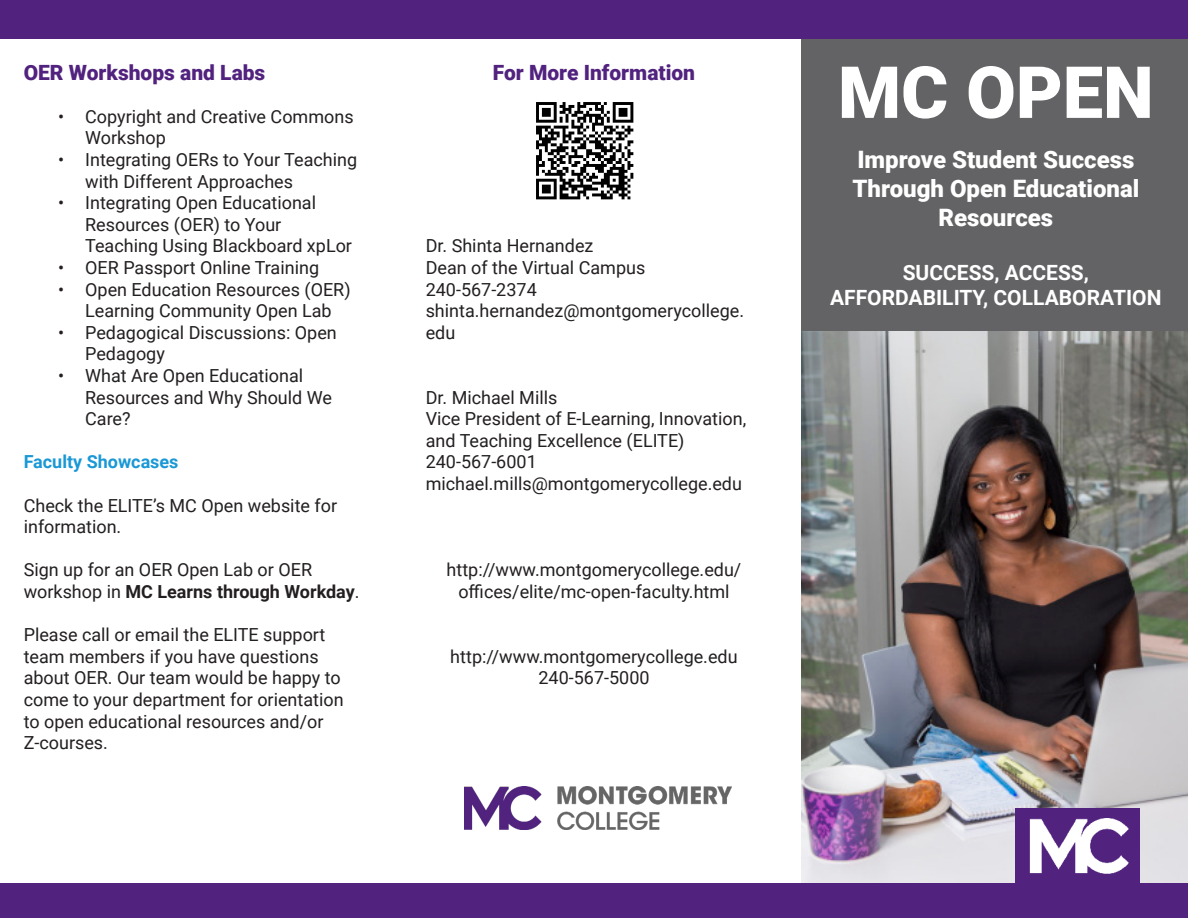
<style>
.page{position:relative;width:1188px;height:918px;background:#fff}
.page>*{position:absolute;margin:0;border:0;box-sizing:border-box;transform-origin:0 0}
.t1{font:900 72px "Roboto";color:#fff}
.t2{font:900 24px/28.8px "Roboto";color:#fff;text-align:center}
.t3{font:700 21px/25.2px "Roboto";color:#fff;text-align:center}
.t4{font:900 21px "Roboto";color:#52227f}
.t5{font:18px/21.6px "Roboto";color:#231f20}
.t6{font:700 18px "Roboto";color:#1a98d6}
.s1{font-weight:700}
</style>
<div class="page">
<img style="left:802px;top:331px;width:386px;height:553px">
<div style="left:802px;top:25px;width:386px;height:306px;background:#636366"></div>
<div style="left:0;top:0;width:1188px;height:39px;background:#52227f"></div>
<div style="left:0;top:884px;width:1188px;height:34px;background:#52227f"></div>
<img style="left:464px;top:786px;width:268px;height:44px">
<div style="left:1015px;top:808px;width:124px;height:84px;background:#52227f"></div>
<img style="left:1029px;top:819px;width:100px;height:55px">
<img style="left:536px;top:102px;width:98px;height:98px">
<p class="t4" style="left:24px;top:57px;width:243px">OER Workshops and Labs</p>
<p class="t5" style="left:85px;top:105px;width:270px;text-indent:-27px">• Copyright and Creative Commons<br>Workshop</p>
<p class="t5" style="left:85px;top:148px;width:274px;text-indent:-27px">• Integrating OERs to Your Teaching with Different Approaches</p>
<p class="t5" style="left:85px;top:191px;width:268px;text-indent:-27px">• Integrating Open Educational<br>Resources (OER) to Your<br>Teaching Using Blackboard xpLor</p>
<p class="t5" style="left:58px;top:256px;width:262px">• OER Passport Online Training</p>
<p class="t5" style="left:58px;top:278px;width:294px;text-align:center">• Open Education Resources (OER)<br>Learning Community Open Lab</p>
<p class="t5" style="left:85px;top:321px;width:253px;text-indent:-27px">• Pedagogical Discussions: Open<br>Pedagogy</p>
<p class="t5" style="left:85px;top:364px;width:248px;text-indent:-27px">• What Are Open Educational<br>Resources and Why Should We<br>Care?</p>
<p class="t6" style="left:24px;top:449px;width:156px">Faculty Showcases</p>
<p class="t5" style="left:24px;top:494px;width:315px">Check the ELITE’s MC Open website for information.</p>
<p class="t5" style="left:24px;top:559px;width:337px">Sign up for an OER Open Lab or OER workshop in <span class="s1">MC Learns through Workday</span>.</p>
<p class="t5" style="left:24px;top:623px;width:321px">Please call or email the ELITE support team members if you have questions about OER. Our team would be happy to come to your department for orientation to open educational resources and/or<br>Z-courses.</p>
<p class="t4" style="left:493px;top:57px;width:204px">For More Information</p>
<p class="t5" style="left:426px;top:235px;width:169px">Dr. Shinta Hernandez</p>
<p class="t5" style="left:426px;top:256px;width:221px">Dean of the Virtual Campus</p>
<p class="t5" style="left:426px;top:278px;width:113px">240-567-2374</p>
<p class="t5" style="left:426px;top:299px;width:320px">shinta.hernandez@montgomerycollege. edu</p>
<p class="t5" style="left:426px;top:386px;width:133px">Dr. Michael Mills</p>
<p class="t5" style="left:426px;top:407px;width:322px">Vice President of E-Learning, Innovation, and Teaching Excellence (ELITE)</p>
<p class="t5" style="left:426px;top:451px;width:113px">240-567-6001</p>
<p class="t5" style="left:426px;top:472px;width:318px">michael.mills@montgomerycollege.edu</p>
<p class="t5" style="left:447px;top:559px;width:296px">http://www.montgomerycollege.edu/</p>
<p class="t5" style="left:458px;top:580px;width:273px">offices/elite/mc-open-faculty.html</p>
<p class="t5" style="left:450px;top:645px;width:289px">http://www.montgomerycollege.edu</p>
<p class="t5" style="left:538px;top:667px;width:113px">240-567-5000</p>
<p class="t1" style="left:838px;top:42px;width:317px">MC OPEN</p>
<p class="t2" style="left:852px;top:144px;width:289px">Improve Student Success<br>Through Open Educational<br>Resources</p>
<p class="t3" style="left:830px;top:259px;width:333px">SUCCESS, ACCESS,<br>AFFORDABILITY, COLLABORATION</p>
</div>
